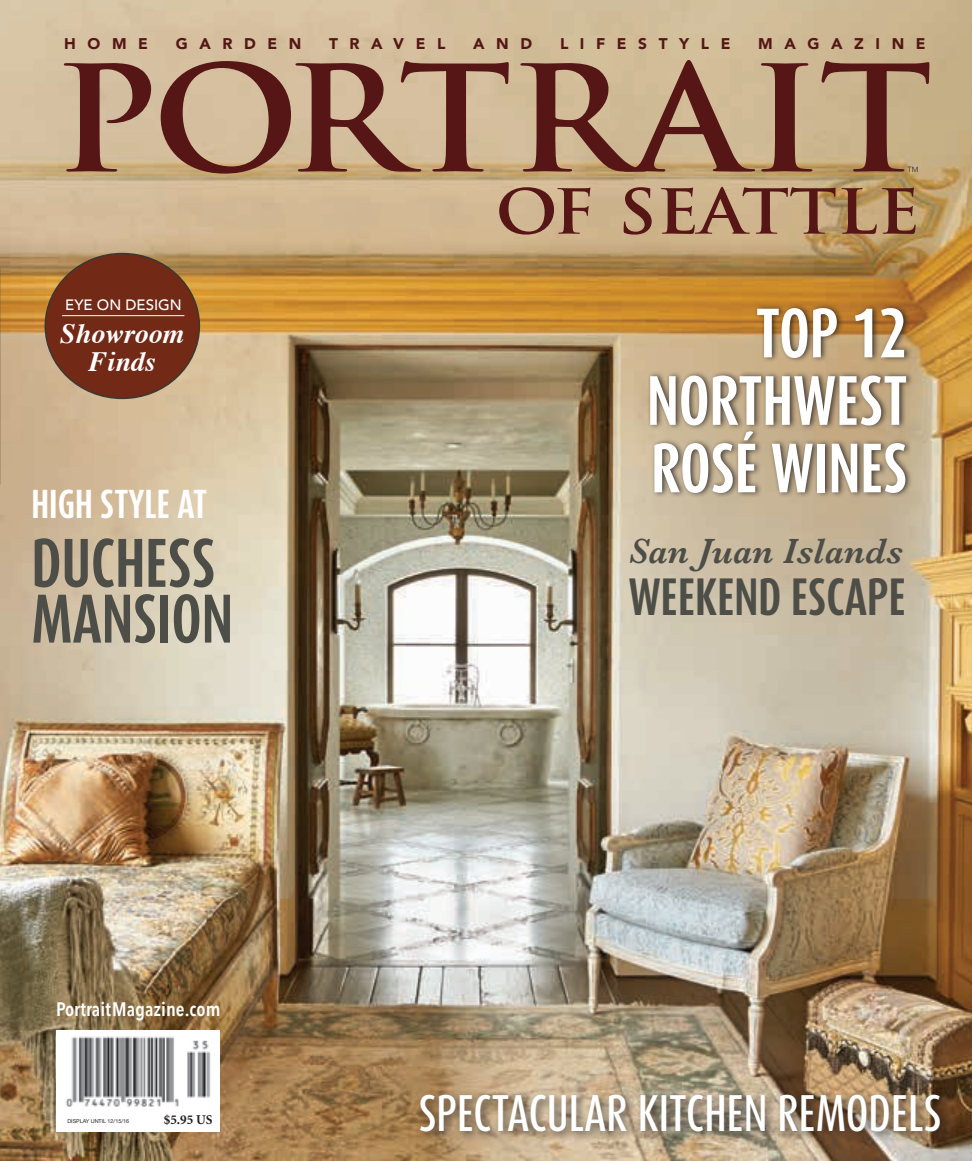
<style>
.page{position:relative;width:972px;height:1161px;background:#fff}
.page>*{position:absolute;margin:0;border:0;box-sizing:border-box;transform-origin:0 0}
.t1{font:700 143.55px "Trajan";letter-spacing:-.01em;color:#551615;scale:1.11 1}
.t2{font:700 60.45px "Trajan";color:#551615;scale:1.11 1}
.t3{font:700 57.9px/67.5px "Dax Compact";color:#fff;text-align:justify}
.t4{font:700 57px/55.8px "Dax Compact";color:#4d4e48}
.t5{font:700 43.5px "Dax Compact";color:#4d4e48}
.t6{font:500 42.6px "Dax Compact";color:#fff}
.t7{font:italic 600 36.45px "Baskerville";color:#4d4e48}
.t8{font:700 33.6px "Dax Compact";color:#fff}
.t9{font:italic 700 27.9px/27.6px "Times";color:#fff;text-align:center}
.t10{font:600 19.5px "Avenir Next Condensed";letter-spacing:.005em;color:#fff}
.t11{font:900 15.45px "Avenir";letter-spacing:.75em;color:#551615}
.t12{font:500 15px "Avenir";color:#fff}
.t13{font:700 13.5px "Minion";color:#231f20}
.t14{font:300 7.5px "Avenir";color:#231f20}
.t15{font:5.4px "Helvetica Neue LT Std";color:#231f20}
</style>
<div class="page">
<img style="left:0;top:0;width:972px;height:1161px">
<div style="left:415px;top:1090px;width:537px;height:54px;background:#231f20;opacity:.75"></div>
<div style="left:45px;top:254px;width:154px;height:144px;background:#722915;border-radius:50%"></div>
<hr style="left:62px;top:315px;width:122px;height:1px;background:#fff">
<div style="left:647px;top:303px;width:267px;height:196px;background:#231f20;opacity:.8"></div>
<div style="left:57px;top:1030px;width:163px;height:102px;background:#fff"></div>
<img style="left:65px;top:1036px;width:146px;height:71px">
<p class="t11" style="left:64px;top:30px;width:85px">HOME</p>
<p class="t11" style="left:176px;top:30px;width:127px">GARDEN</p>
<p class="t11" style="left:329px;top:30px;width:118px">TRAVEL</p>
<p class="t11" style="left:473px;top:30px;width:61px">AND</p>
<p class="t11" style="left:560px;top:30px;width:172px">LIFESTYLE</p>
<p class="t11" style="left:758px;top:30px;width:169px">MAGAZINE</p>
<p class="t1" style="left:54px;top:30px;width:793px">PORTRAIT</p>
<p class="t14" style="left:907px;top:165px;width:12px">TM</p>
<p class="t2" style="left:496px;top:174px;width:384px">OF SEATTLE</p>
<p class="t12" style="left:65px;top:292px;width:118px">EYE ON DESIGN</p>
<p class="t9" style="left:60px;top:318px;width:126px">Showroom<br>Finds</p>
<p class="t8" style="left:31px;top:483px;width:177px">HIGH STYLE AT</p>
<p class="t4" style="left:31px;top:535px;width:203px">DUCHESS<br>MANSION</p>
<p class="t10" style="left:56px;top:993px;width:166px">PortraitMagazine.com</p>
<p class="t15" style="left:68px;top:1118px;width:63px">DISPLAY UNTIL 12/15/16</p>
<p class="t13" style="left:164px;top:1113px;width:50px">$5.95 US</p>
<p class="t3" style="left:647px;top:299px;width:262px;text-indent:109px">TOP 12<br>NORTHWEST ROSÉ WINES</p>
<p class="t7" style="left:628px;top:526px;width:276px">San Juan Islands</p>
<p class="t5" style="left:628px;top:569px;width:279px">WEEKEND ESCAPE</p>
<p class="t6" style="left:419px;top:1086px;width:524px">SPECTACULAR KITCHEN REMODELS</p>
</div>
